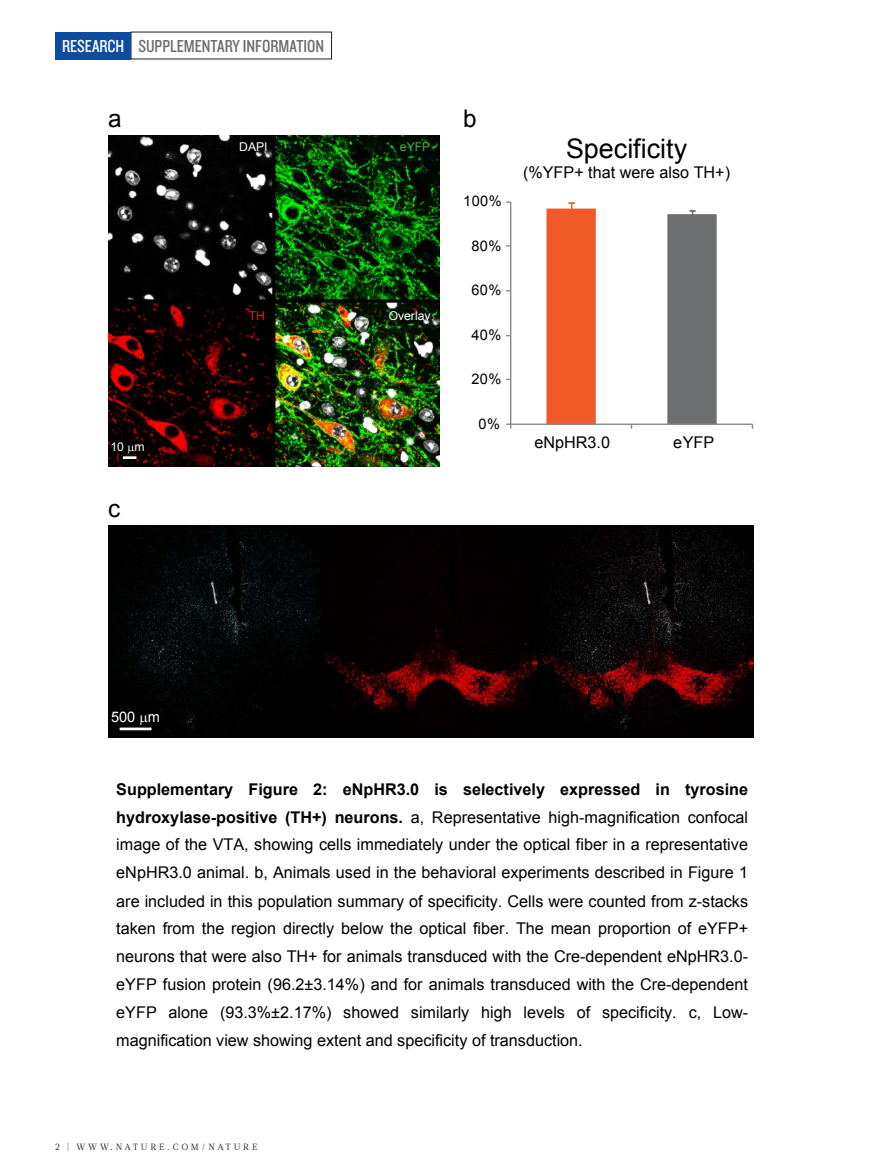
<style>
.page{position:relative;width:893px;height:1174px;background:#fff}
.page>*{position:absolute;margin:0;border:0;box-sizing:border-box;transform-origin:0 0}
.t1{font:26.85px "Arial";color:#000}
.t2{font:24.3px "Arial";color:#000}
.t3{font:18px "Knockout 29 Junior Ltweight";color:#6c6d70}
.t4{font:18px "Knockout 29 Junior Ltweight";color:#fff}
.t5{font:16.2px/27.9px "Arial";color:#000;text-align:justify}
.t6{font:14.55px "Arial";letter-spacing:.03em;color:#000}
.t7{font:14.55px "Arial";color:#fff}
.t8{font:12.15px "Arial";color:#fff}
.t9{font:12.15px "Arial";color:#37b34a}
.t10{font:12.15px "Arial";color:#ec1c24}
.t11{font:9px "Glosa Math";letter-spacing:.3em;color:#231f20}
.s1{font-weight:700}
</style>
<div class="page">
<div style="left:55px;top:32px;width:76px;height:27px;background:#0d4da1"></div>
<img style="left:108px;top:525px;width:645px;height:213px">
<hr style="left:120px;top:727px;width:32px;height:3px;background:#fff">
<img style="left:108px;top:135px;width:331px;height:331px">
<div style="left:547px;top:209px;width:48px;height:214px;background:#f05a28"></div>
<div style="left:546px;top:208px;width:50px;height:216px;border:1px solid #f05a28"></div>
<div style="left:668px;top:215px;width:48px;height:208px;background:#6d6e70"></div>
<div style="left:667px;top:214px;width:50px;height:210px;border:1px solid #6d6e70"></div>
<svg style="left:569px;top:202px;width:6px;height:8px"></svg>
<svg style="left:689px;top:210px;width:6px;height:6px"></svg>
<hr style="left:510px;top:202px;width:1px;height:222px;background:#868686">
<hr style="left:511px;top:423px;width:241px;height:2px;background:#868686">
<svg style="left:506px;top:423px;width:5px;height:6px"></svg>
<svg style="left:140px;top:715px;width:8px;height:10px"></svg>
<svg style="left:123px;top:446px;width:13px;height:13px"></svg>
<p class="t4" style="left:62px;top:34px;width:64px">RESEARCH</p>
<p class="t3" style="left:138px;top:34px;width:187px">SUPPLEMENTARY INFORMATION</p>
<p class="t2" style="left:108px;top:102px;width:15px">a</p>
<p class="t2" style="left:463px;top:102px;width:15px">b</p>
<p class="t8" style="left:111px;top:439px;width:36px">10 m</p>
<p class="t2" style="left:108px;top:493px;width:14px">c</p>
<p class="t8" style="left:239px;top:139px;width:30px">DAPI</p>
<p class="t9" style="left:400px;top:139px;width:32px">eYFP</p>
<p class="t10" style="left:249px;top:308px;width:18px">TH</p>
<p class="t8" style="left:389px;top:308px;width:43px">Overlay</p>
<p class="t6" style="left:463px;top:192px;width:40px">100%</p>
<p class="t6" style="left:471px;top:236px;width:32px">80%</p>
<p class="t6" style="left:471px;top:281px;width:32px">60%</p>
<p class="t6" style="left:471px;top:325px;width:32px">40%</p>
<p class="t6" style="left:471px;top:370px;width:32px">20%</p>
<p class="t6" style="left:479px;top:414px;width:23px">0%</p>
<p class="t1" style="left:566px;top:131px;width:123px">Specificity</p>
<p class="t5" style="left:523px;top:158px;width:209px">(%YFP+ that were also TH+)</p>
<p class="t5" style="left:534px;top:429px;width:77px">eNpHR3.0</p>
<p class="t5" style="left:673px;top:429px;width:43px">eYFP</p>
<p class="t7" style="left:111px;top:707px;width:50px">500 m</p>
<p class="t5" style="left:116px;top:775px;width:633px"><span class="s1">Supplementary Figure 2: eNpHR3.0 is selectively expressed in tyrosine hydroxylase-positive (TH+) neurons.</span> a, Representative high-magnification confocal image of the VTA, showing cells immediately under the optical fiber in a representative eNpHR3.0 animal. b, Animals used in the behavioral experiments described in Figure 1 are included in this population summary of specificity. Cells were counted from z-stacks taken from the region directly below the optical fiber. The mean proportion of eYFP+ neurons that were also TH+ for animals transduced with the Cre-dependent eNpHR3.0- eYFP fusion protein (96.2±3.14%) and for animals transduced with the Cre-dependent eYFP alone (93.3%±2.17%) showed similarly high levels of specificity. c, Low&shy;magnification view showing extent and specificity of transduction.</p>
<p class="t11" style="left:55px;top:1141px;width:204px">2 | WWW.NATURE.COM/NATURE</p>
</div>
